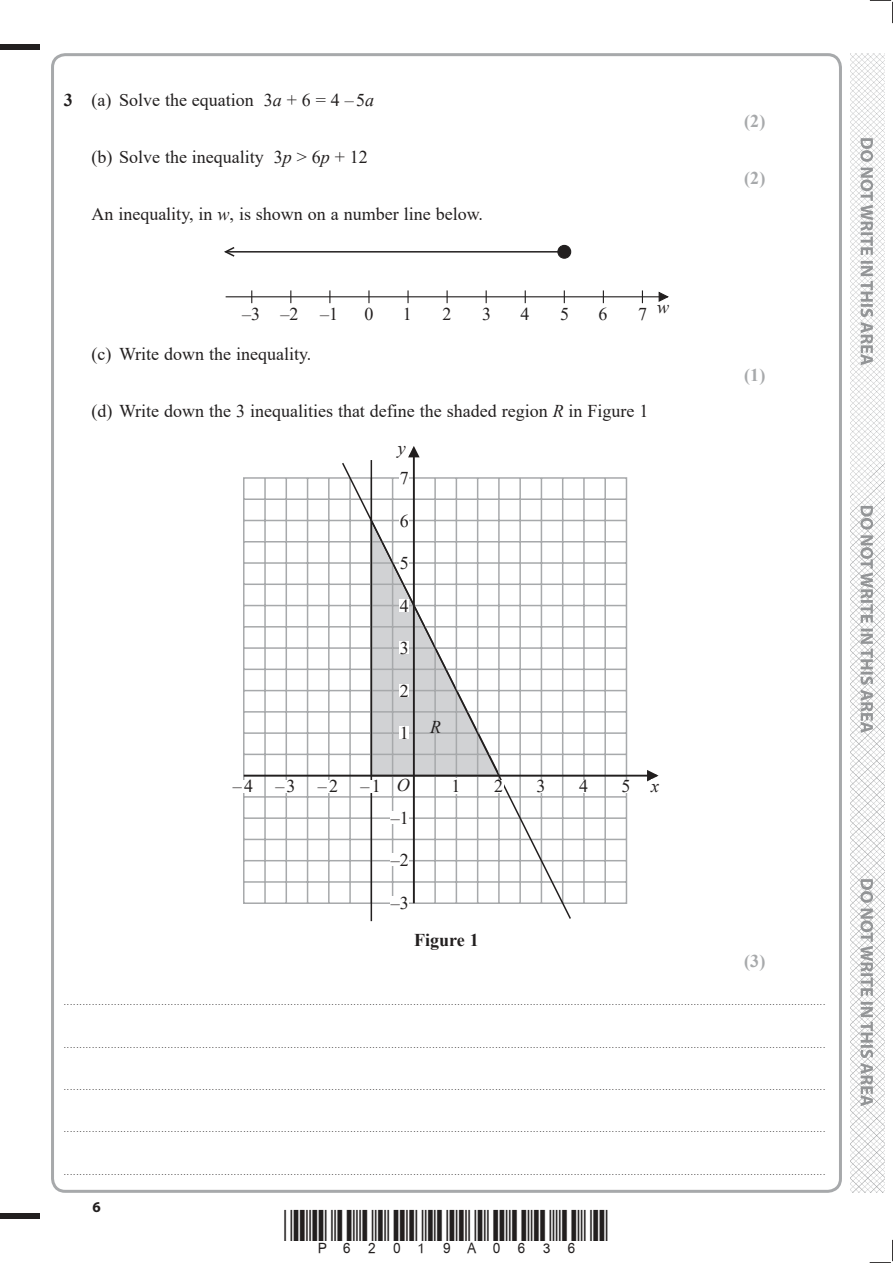
<style>
.page{position:relative;width:893px;height:1263px;background:#fff}
.page>*{position:absolute;margin:0;border:0;box-sizing:border-box;transform-origin:0 0}
.t1{font:18px "Times New Roman";color:#221f1f}
.t2{font:700 18px "Times New Roman";color:#a7a9ab}
.t3{font:700 18px "Times New Roman";color:#221f1f}
.t4{font:italic 18px "Times New Roman";color:#221f1f}
.t5{font:700 15px "Myriad Pro";color:#221f1f}
.t6{font:9px "Times New Roman";color:#221f1f}
.s1{font-weight:700}
.s2{font-style:italic}
</style>
<div class="page">
<div style="left:0;top:44px;width:40px;height:5px;background:#221f1f"></div>
<div style="left:0;top:1214px;width:40px;height:5px;background:#221f1f"></div>
<svg style="left:870px;top:0;width:23px;height:23px"></svg>
<svg style="left:870px;top:1240px;width:23px;height:23px"></svg>
<img style="left:850px;top:53px;width:34px;height:1140px">
<svg style="left:860px;top:138px;width:13px;height:968px"></svg>
<hr style="left:226px;top:296px;width:442px;height:1px;background:#221f1f">
<svg style="left:658px;top:291px;width:11px;height:11px"></svg>
<svg style="left:642px;top:290px;width:1px;height:13px"></svg>
<svg style="left:603px;top:290px;width:1px;height:13px"></svg>
<svg style="left:564px;top:290px;width:1px;height:13px"></svg>
<svg style="left:525px;top:290px;width:1px;height:13px"></svg>
<svg style="left:486px;top:290px;width:1px;height:13px"></svg>
<svg style="left:447px;top:290px;width:1px;height:13px"></svg>
<svg style="left:407px;top:290px;width:2px;height:13px"></svg>
<svg style="left:368px;top:290px;width:2px;height:13px"></svg>
<svg style="left:329px;top:290px;width:1px;height:13px"></svg>
<svg style="left:290px;top:290px;width:1px;height:13px"></svg>
<svg style="left:251px;top:290px;width:1px;height:13px"></svg>
<div style="left:558px;top:245px;width:13px;height:13px;background:#221f1f;border-radius:50%"></div>
<div style="left:557px;top:245px;width:14px;height:14px;border:1px solid #221f1f;border-radius:50%"></div>
<hr style="left:226px;top:251px;width:338px;height:2px;background:#221f1f">
<svg style="left:224px;top:247px;width:12px;height:10px"></svg>
<svg style="left:243px;top:477px;width:385px;height:427px"></svg>
<svg style="left:408px;top:446px;width:12px;height:12px"></svg>
<hr style="left:244px;top:775px;width:412px;height:1px;background:#221f1f">
<svg style="left:645px;top:770px;width:14px;height:12px"></svg>
<svg style="left:341px;top:458px;width:231px;height:463px"></svg>
<div style="left:233px;top:780px;width:20px;height:12px;background:#fff"></div>
<div style="left:275px;top:780px;width:21px;height:12px;background:#fff"></div>
<div style="left:318px;top:780px;width:20px;height:12px;background:#fff"></div>
<div style="left:360px;top:780px;width:21px;height:12px;background:#fff"></div>
<div style="left:397px;top:778px;width:13px;height:13px;background:#fff"></div>
<div style="left:451px;top:778px;width:9px;height:15px;background:#fff"></div>
<div style="left:494px;top:780px;width:9px;height:12px;background:#fff"></div>
<div style="left:537px;top:780px;width:9px;height:12px;background:#fff"></div>
<div style="left:579px;top:780px;width:9px;height:12px;background:#fff"></div>
<div style="left:622px;top:780px;width:9px;height:12px;background:#fff"></div>
<div style="left:391px;top:896px;width:18px;height:13px;background:#fff"></div>
<div style="left:391px;top:854px;width:18px;height:12px;background:#fff"></div>
<div style="left:391px;top:811px;width:18px;height:13px;background:#fff"></div>
<div style="left:400px;top:727px;width:9px;height:12px;background:#fff"></div>
<div style="left:400px;top:684px;width:9px;height:13px;background:#fff"></div>
<div style="left:400px;top:642px;width:9px;height:12px;background:#fff"></div>
<div style="left:400px;top:599px;width:9px;height:12px;background:#fff"></div>
<div style="left:400px;top:556px;width:9px;height:13px;background:#fff"></div>
<div style="left:400px;top:514px;width:9px;height:12px;background:#fff"></div>
<div style="left:400px;top:471px;width:9px;height:13px;background:#fff"></div>
<div style="left:651px;top:780px;width:9px;height:12px;background:#fff"></div>
<h1 class="t1" style="left:64px;top:93px;width:312px"><span class="s1">3</span> (a) Solve the equation 3<span class="s2">a</span> + 6 = 4 – 5<span class="s2">a</span></h1>
<h1 class="t1" style="left:91px;top:150px;width:278px">(b) Solve the inequality 3<span class="s2">p</span> &gt; 6<span class="s2">p</span> + 12</h1>
<h1 class="t1" style="left:91px;top:207px;width:393px">An inequality, in <span class="s2">w</span>, is shown on a number line below.</h1>
<h1 class="t1" style="left:242px;top:307px;width:98px">–3 –2 –1</h1>
<h1 class="t1" style="left:364px;top:307px;width:10px">0</h1>
<h1 class="t1" style="left:403px;top:307px;width:10px">1</h1>
<h1 class="t1" style="left:442px;top:307px;width:10px">2</h1>
<h1 class="t1" style="left:482px;top:307px;width:10px">3</h1>
<h1 class="t1" style="left:520px;top:307px;width:10px">4</h1>
<h1 class="t1" style="left:560px;top:307px;width:10px">5</h1>
<h1 class="t1" style="left:598px;top:307px;width:10px">6</h1>
<h1 class="t1" style="left:638px;top:307px;width:32px">7 <sup>w</sup></h1>
<h1 class="t1" style="left:91px;top:347px;width:222px">(c) Write down the inequality.</h1>
<h1 class="t1" style="left:91px;top:404px;width:559px">(d) Write down the 3 inequalities that define the shaded region <span class="s2">R</span> in Figure 1</h1>
<h1 class="t4" style="left:398px;top:442px;width:9px">y</h1>
<h1 class="t1" style="left:400px;top:471px;width:10px">7</h1>
<h1 class="t1" style="left:400px;top:514px;width:10px">6</h1>
<h1 class="t1" style="left:400px;top:556px;width:10px">5</h1>
<h1 class="t1" style="left:400px;top:599px;width:10px">4</h1>
<h1 class="t1" style="left:400px;top:641px;width:10px">3</h1>
<h1 class="t1" style="left:400px;top:684px;width:10px">2</h1>
<h1 class="t1" style="left:400px;top:726px;width:10px">1</h1>
<h1 class="t4" style="left:430px;top:721px;width:12px">R</h1>
<h1 class="t1" style="left:233px;top:779px;width:179px">– 4– 3– 2– 1<span class="s2">O</span></h1>
<h1 class="t1" style="left:451px;top:779px;width:10px">1</h1>
<h1 class="t1" style="left:494px;top:779px;width:10px">2</h1>
<h1 class="t1" style="left:537px;top:779px;width:10px">3</h1>
<h1 class="t1" style="left:579px;top:779px;width:10px">4</h1>
<h1 class="t1" style="left:622px;top:779px;width:10px">5</h1>
<h1 class="t1" style="left:391px;top:811px;width:19px">–1</h1>
<h1 class="t1" style="left:391px;top:853px;width:19px">–2</h1>
<h1 class="t1" style="left:391px;top:896px;width:19px">–3</h1>
<h1 class="t3" style="left:414px;top:934px;width:66px">Figure 1</h1>
<h1 class="t4" style="left:651px;top:780px;width:9px">x</h1>
<h1 class="t2" style="left:744px;top:115px;width:23px">(2)</h1>
<h1 class="t2" style="left:744px;top:172px;width:23px">(2)</h1>
<h1 class="t2" style="left:744px;top:369px;width:23px">(1)</h1>
<h1 class="t2" style="left:744px;top:955px;width:23px">(3)</h1>
<p class="t6" style="left:64px;top:999px;width:763px">..................................................................................................................................................................................................................................................</p>
<p class="t6" style="left:64px;top:1041px;width:763px">..................................................................................................................................................................................................................................................</p>
<p class="t6" style="left:64px;top:1083px;width:763px">..................................................................................................................................................................................................................................................</p>
<p class="t6" style="left:64px;top:1126px;width:763px">..................................................................................................................................................................................................................................................</p>
<p class="t6" style="left:64px;top:1168px;width:763px">..................................................................................................................................................................................................................................................</p>
<h2 class="t5" style="left:92px;top:1201px;width:10px">6</h2>
</div>
